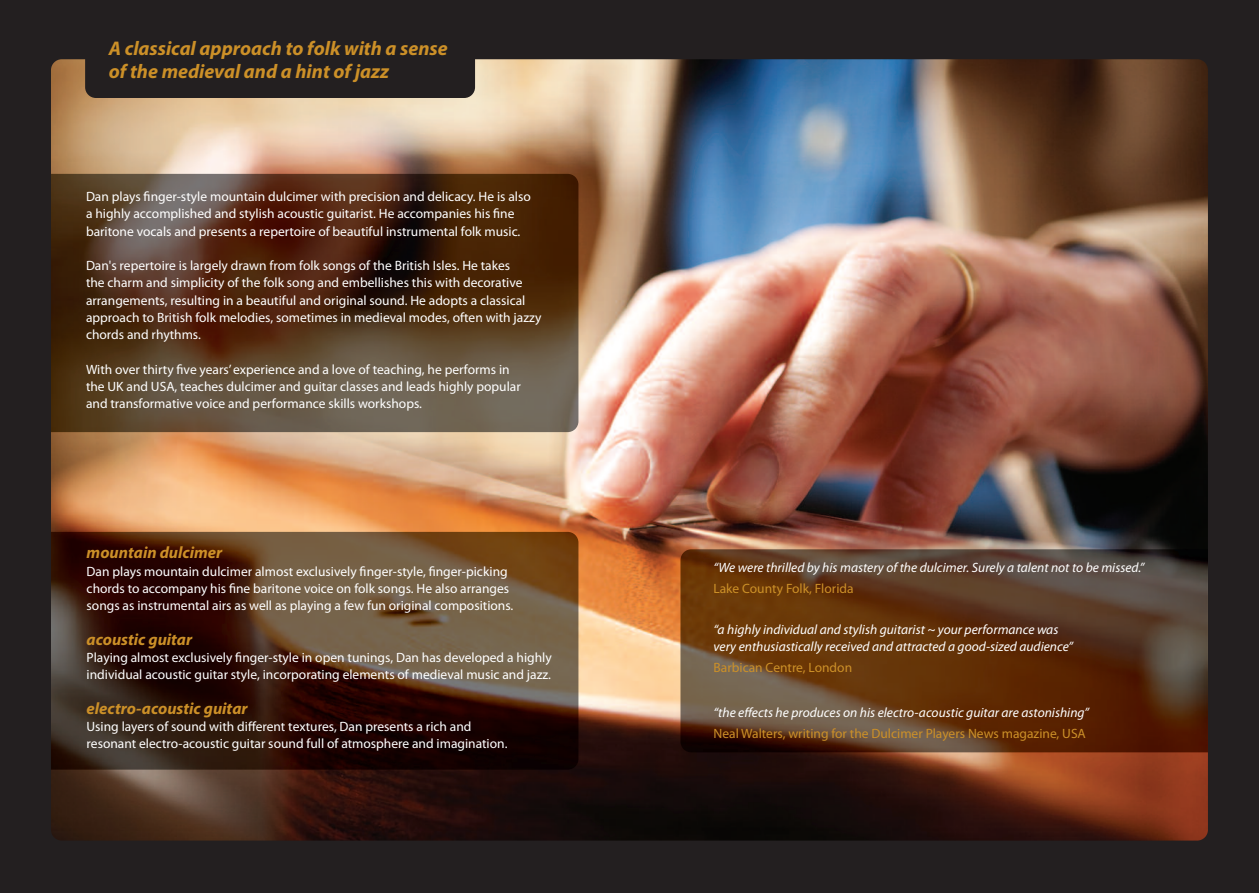
<style>
.page{position:relative;width:1259px;height:893px;background:#231f20}
.page>*{position:absolute;margin:0;border:0;box-sizing:border-box;transform-origin:0 0}
.t1{font:italic 700 19.8px/23.7px "Myriad Pro";color:#cc9028}
.t2{font:italic 700 16.5px "Myriad Pro";color:#cc9028}
.t3{font:13.5px/17.2px "Myriad Pro";color:#fff}
.t4{font:italic 13.5px/17.2px "Myriad Pro";color:#fff}
.t5{font:13.5px "Myriad Pro";color:#cc9028}
</style>
<div class="page">
<img style="left:51px;top:59px;width:1157px;height:782px;border-radius:11px">
<div style="left:85px;top:21px;width:390px;height:77px;background:#231f20;border-radius:11px"></div>
<img style="left:567px;top:174px;width:11px;height:258px">
<img style="left:567px;top:532px;width:11px;height:238px">
<img style="left:680px;top:549px;width:11px;height:203px">
<h1 class="t1" style="left:109px;top:38px;width:340px">A classical approach to folk with a sense of the medieval and a hint of jazz</h1>
<p class="t3" style="left:86px;top:189px;width:446px">Dan plays finger-style mountain dulcimer with precision and delicacy. He is also a highly accomplished and stylish acoustic guitarist. He accompanies his fine baritone vocals and presents a repertoire of beautiful instrumental folk music.</p>
<p class="t3" style="left:86px;top:258px;width:457px">Dan's repertoire is largely drawn from folk songs of the British Isles. He takes<br>the charm and simplicity of the folk song and embellishes this with decorative arrangements, resulting in a beautiful and original sound. He adopts a classical approach to British folk melodies, sometimes in medieval modes, often with jazzy chords and rhythms.</p>
<p class="t3" style="left:86px;top:362px;width:436px">With over thirty five years’ experience and a love of teaching, he performs in the UK and USA, teaches dulcimer and guitar classes and leads highly popular and transformative voice and performance skills workshops.</p>
<p class="t2" style="left:87px;top:547px;width:137px">mountain dulcimer</p>
<p class="t3" style="left:87px;top:563px;width:428px">Dan plays mountain dulcimer almost exclusively finger-style, finger-picking chords to accompany his fine baritone voice on folk songs. He also arranges songs as instrumental airs as well as playing a few fun original compositions.</p>
<p class="t2" style="left:87px;top:633px;width:107px">acoustic guitar</p>
<p class="t3" style="left:87px;top:650px;width:466px">Playing almost exclusively finger-style in open tunings, Dan has developed a highly individual acoustic guitar style, incorporating elements of medieval music and jazz.</p>
<p class="t2" style="left:87px;top:702px;width:162px">electro-acoustic guitar</p>
<p class="t3" style="left:87px;top:719px;width:422px">Using layers of sound with different textures, Dan presents a rich and resonant electro-acoustic guitar sound full of atmosphere and imagination.</p>
<p class="t4" style="left:713px;top:559px;width:432px">“We were thrilled by his mastery of the dulcimer. Surely a talent not to be missed.”</p>
<p class="t5" style="left:713px;top:583px;width:142px">Lake County Folk, Florida</p>
<p class="t4" style="left:713px;top:622px;width:361px">“a highly individual and stylish guitarist ~ your performance was very enthusiastically received and attracted a good-sized audience”</p>
<p class="t5" style="left:713px;top:662px;width:140px">Barbican Centre, London</p>
<p class="t4" style="left:713px;top:705px;width:377px">“the effects he produces on his electro-acoustic guitar are astonishing”</p>
<p class="t5" style="left:713px;top:728px;width:374px">Neal Walters, writing for the Dulcimer Players News magazine, USA</p>
</div>
